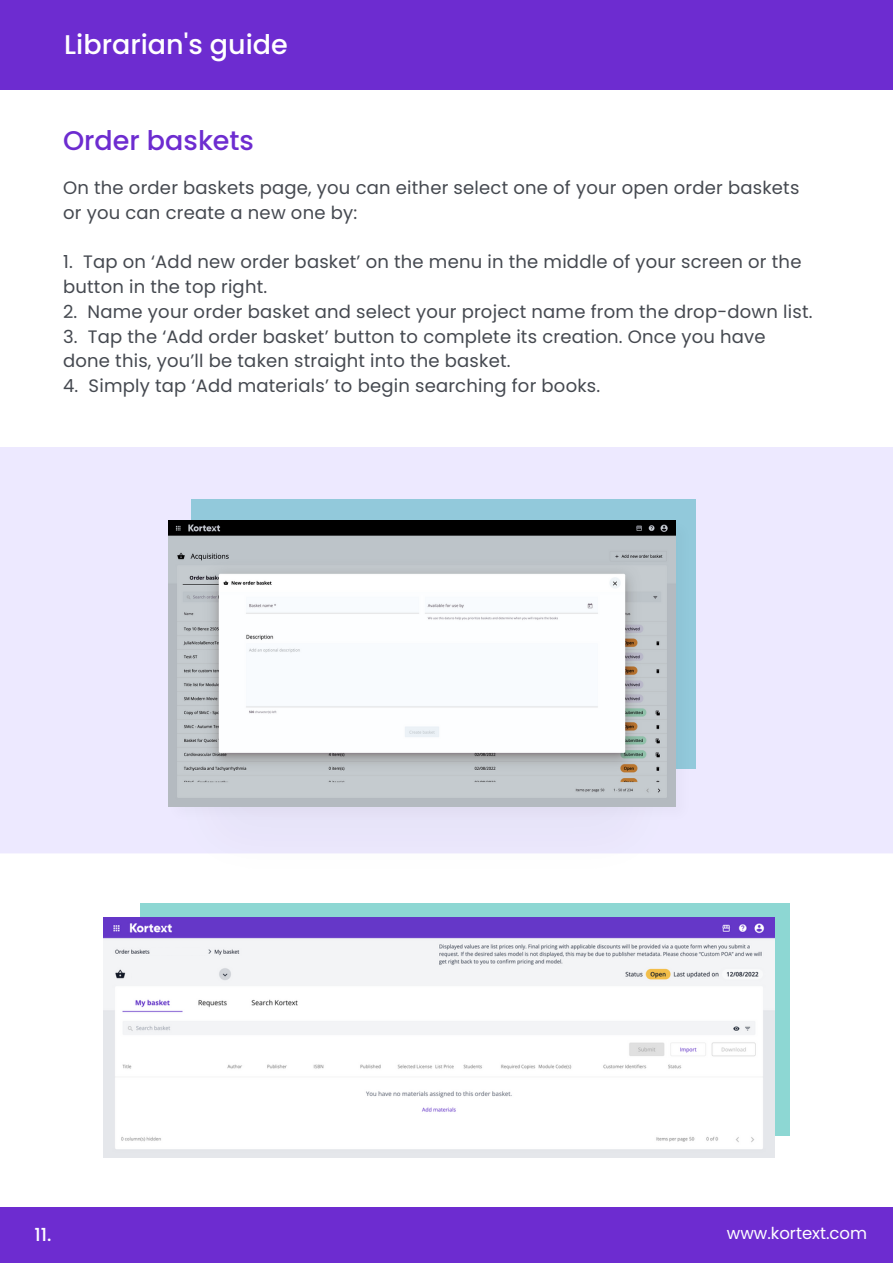
<style>
.page{position:relative;width:893px;height:1264px;background:#fff}
.page>*{position:absolute;margin:0;border:0;box-sizing:border-box;transform-origin:0 0}
.t1{font:500 27px "Poppins";color:#fff}
.t2{font:500 27px "Poppins";color:#6d2cd0}
.t3{font:18px/24.8px "Poppins";letter-spacing:.01em;color:#454950}
.t4{font:500 18px "Poppins";color:#fff}
.t5{font:16.5px "Poppins";color:#fff}
</style>
<div class="page">
<div style="left:0;top:446px;width:892px;height:407px;background:#ede9ff"></div>
<img style="left:168px;top:512px;width:528px;height:301px">
<img style="left:168px;top:521px;width:507px;height:285px">
<div style="left:140px;top:903px;width:649px;height:232px;background:#8dd7d3"></div>
<img style="left:103px;top:917px;width:671px;height:240px">
<div style="left:132px;top:966px;width:82px;height:17px;background:#f3f4f6"></div>
<div style="left:152px;top:948px;width:54px;height:6px;background:#f3f4f6"></div>
<div style="left:0;top:1207px;width:892px;height:55px;background:#6d2cd0"></div>
<div style="left:0;top:0;width:892px;height:89px;background:#6d2cd0"></div>
<p class="t1" style="left:64px;top:26px;width:225px">Librarian's guide</p>
<p class="t2" style="left:63px;top:121px;width:192px">Order baskets</p>
<p class="t3" style="left:63px;top:175px;width:737px">On the order baskets page, you can either select one of your open order baskets or you can create a new one by:</p>
<p class="t3" style="left:63px;top:250px;width:739px">1. Tap on ‘Add new order basket’ on the menu in the middle of your screen or the button in the top right.</p>
<p class="t3" style="left:63px;top:299px;width:751px">2. Name your order basket and select your project name from the drop-down list.</p>
<p class="t3" style="left:63px;top:324px;width:704px">3. Tap the ‘Add order basket’ button to complete its creation. Once you have done this, you’ll be taken straight into the basket.</p>
<p class="t3" style="left:63px;top:373px;width:538px">4. Simply tap ‘Add materials’ to begin searching for books.</p>
<p class="t4" style="left:35px;top:1221px;width:18px">11.</p>
<p class="t5" style="left:726px;top:1221px;width:142px">www.kortext.com</p>
<p class="t5" style="left:678px;top:1227px;width:142px">www.kortext.com</p>
</div>
